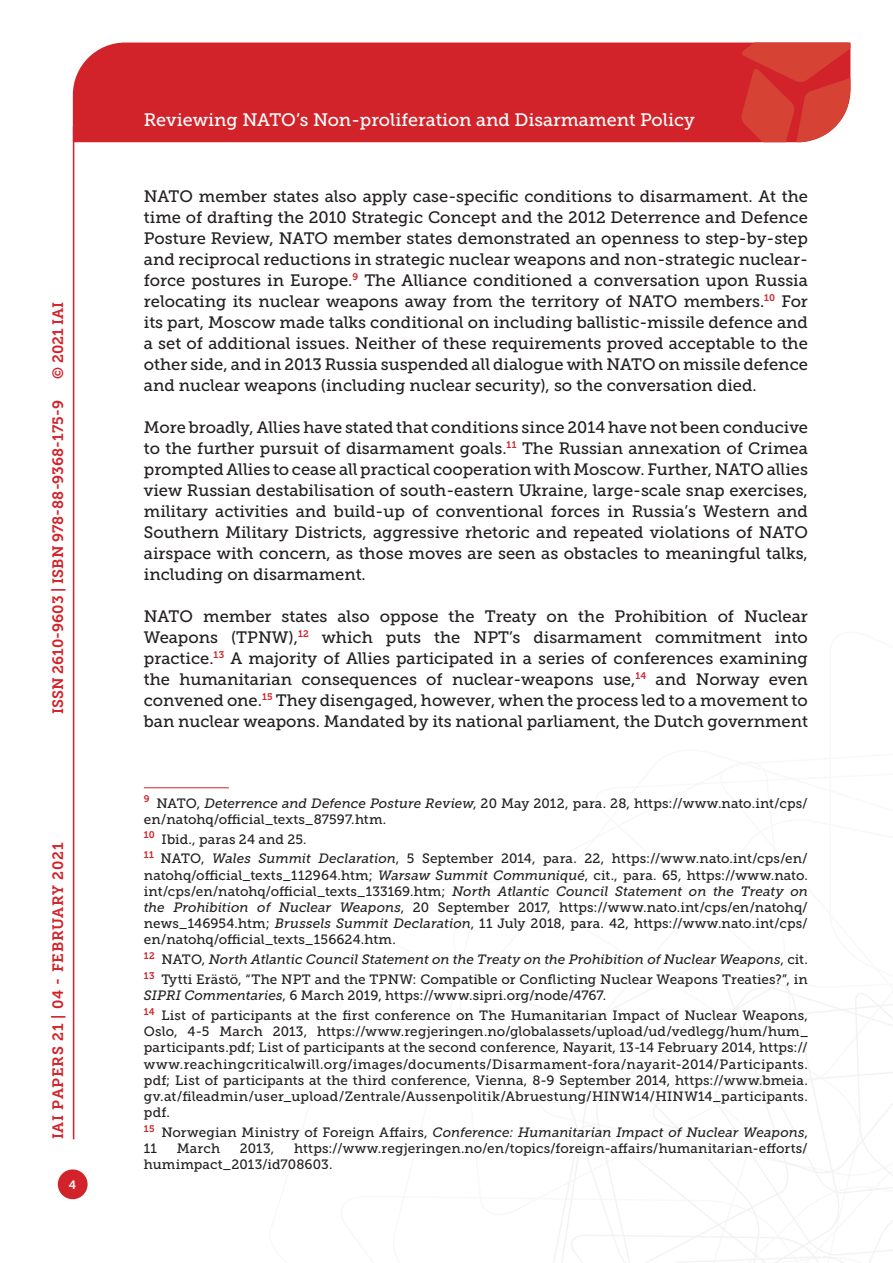
<style>
.page{position:relative;width:893px;height:1263px;background:#fff}
.page>*{position:absolute;margin:0;border:0;box-sizing:border-box;transform-origin:0 0}
.t1{font:18px "Museo Slab 500";color:#fff}
.Testo{font:16.5px/21px "Museo Slab 500";color:#231f20;text-align:justify}
.t2{font:15px "Museo Slab 700";color:#d2232a}
.t3{font:15px "Museo Slab 700";letter-spacing:.05em;color:#d2232a}
.Nota{font:13.5px/16.2px "Museo Slab 500";letter-spacing:.01em;color:#231f20}
.Nota-2{font:italic 13.5px/16.2px "Museo Slab 500";letter-spacing:-.005em;color:#231f20}
.t4{font:12px "Museo Slab 700";color:#fff}
.s1{font-style:italic}
.s2{font-style:normal}
</style>
<div class="page">
<svg style="left:553px;top:960px;width:340px;height:303px"></svg>
<div style="left:73px;top:43px;width:668px;height:99px;background:#d2232a"></div>
<svg style="left:741px;top:43px;width:109px;height:99px"></svg>
<div style="left:58px;top:1169px;width:30px;height:30px;background:#d2232a;border-radius:50%"></div>
<hr style="left:73px;top:126px;width:1px;height:1013px;background:#d2232a">
<hr style="left:144px;top:787px;width:85px;height:1px;background:#d2232a">
<p class="t2" style="left:50px;top:379px;width:79px;rotate:-90deg">© 2021 IAI</p>
<p class="t2" style="left:49px;top:714px;width:315px;rotate:-90deg">ISSN 2610-9603 | ISBN 978-88-9368-175-9</p>
<p class="t3" style="left:50px;top:1139px;width:298px;rotate:-90deg">IAI PAPERS 21 | 04 - FEBRUARY 2021</p>
<p class="t4" style="left:69px;top:1178px;width:9px">4</p>
<p class="t1" style="left:144px;top:110px;width:552px">Reviewing NATO’s Non-proliferation and Disarmament Policy</p>
<p class="Testo" style="left:144px;top:186px;width:666px">NATO member states also apply case-specific conditions to disarmament. At the time of drafting the 2010 Strategic Concept and the 2012 Deterrence and Defence Posture Review, NATO member states demonstrated an openness to step-by-step and reciprocal reductions in strategic nuclear weapons and non-strategic nuclear&shy;force postures in Europe.<sup>9</sup> The Alliance conditioned a conversation upon Russia relocating its nuclear weapons away from the territory of NATO members.<sup>10</sup> For its part, Moscow made talks conditional on including ballistic-missile defence and a set of additional issues. Neither of these requirements proved acceptable to the other side, and in 2013 Russia suspended all dialogue with NATO on missile defence and nuclear weapons (including nuclear security), so the conversation died.</p>
<p class="Testo" style="left:144px;top:417px;width:666px">More broadly, Allies have stated that conditions since 2014 have not been conducive to the further pursuit of disarmament goals.<sup>11</sup> The Russian annexation of Crimea prompted Allies to cease all practical cooperation with Moscow. Further, NATO allies view Russian destabilisation of south-eastern Ukraine, large-scale snap exercises, military activities and build-up of conventional forces in Russia’s Western and Southern Military Districts, aggressive rhetoric and repeated violations of NATO airspace with concern, as those moves are seen as obstacles to meaningful talks, including on disarmament.</p>
<p class="Testo" style="left:144px;top:606px;width:666px">NATO member states also oppose the Treaty on the Prohibition of Nuclear Weapons (TPNW),<sup>12</sup> which puts the NPT’s disarmament commitment into practice.<sup>13</sup> A majority of Allies participated in a series of conferences examining the humanitarian consequences of nuclear-weapons use,<sup>14</sup> and Norway even convened one.<sup>15</sup> They disengaged, however, when the process led to a movement to ban nuclear weapons. Mandated by its national parliament, the Dutch government</p>
<p class="Nota" style="left:144px;top:795px;width:666px"><sup>9</sup> NATO, <span class="s1">Deterrence and Defence Posture Review</span>, 20 May 2012, para. 28, https://www.nato.int/cps/ en/natohq/official_texts_87597.htm.</p>
<p class="Nota" style="left:144px;top:831px;width:164px"><sup>10</sup> Ibid., paras 24 and 25.</p>
<p class="Nota" style="left:144px;top:851px;width:666px;text-align:justify"><sup>11</sup> NATO, <span class="s1">Wales Summit Declaration</span>, 5 September 2014, para. 22, https://www.nato.int/cps/en/ natohq/official_texts_112964.htm; <span class="s1">Warsaw Summit Communiqué</span>, cit., para. 65, https://www.nato. int/cps/en/natohq/official_texts_133169.htm; <span class="s1">North Atlantic Council Statement on the Treaty on the Prohibition of Nuclear Weapons</span>, 20 September 2017, https://www.nato.int/cps/en/natohq/ news_146954.htm; <span class="s1">Brussels Summit Declaration</span>, 11 July 2018, para. 42, https://www.nato.int/cps/ en/natohq/official_texts_156624.htm.</p>
<p class="Nota-2" style="left:144px;top:951px;width:666px"><sup>12</sup> <span class="s2">NATO,</span> North Atlantic Council Statement on the Treaty on the Prohibition of Nuclear Weapons<span class="s2">, cit.</span></p>
<p class="Nota" style="left:144px;top:971px;width:666px"><sup>13</sup> Tytti Erästö, “The NPT and the TPNW: Compatible or Conflicting Nuclear Weapons Treaties?”, in<br><span class="s1">SIPRI Commentaries</span>, 6 March 2019, https://www.sipri.org/node/4767.</p>
<p class="Nota" style="left:144px;top:1007px;width:666px;text-align:justify"><sup>14</sup> List of participants at the first conference on The Humanitarian Impact of Nuclear Weapons, Oslo, 4-5 March 2013, https://www.regjeringen.no/globalassets/upload/ud/vedlegg/hum/hum_ participants.pdf; List of participants at the second conference, Nayarit, 13-14 February 2014, https:// www.reachingcriticalwill.org/images/documents/Disarmament-fora/nayarit-2014/Participants. pdf; List of participants at the third conference, Vienna, 8-9 September 2014, https://www.bmeia. gv.at/fileadmin/user_upload/Zentrale/Aussenpolitik/Abruestung/HINW14/HINW14_participants. pdf.</p>
<p class="Nota-2" style="left:144px;top:1124px;width:666px"><sup>15</sup> <span class="s2">Norwegian Ministry of Foreign Affairs,</span> Conference: Humanitarian Impact of Nuclear Weapons<span class="s2">,<br>11</span></p>
<p class="Nota" style="left:144px;top:1140px;width:665px;text-indent:150px">https://www.regjeringen.no/en/topics/foreign-affairs/humanitarian-efforts/ humimpact_2013/id708603.</p>
<p class="Nota" style="left:177px;top:1140px;width:45px">March</p>
<p class="Nota" style="left:240px;top:1140px;width:36px">2013,</p>
</div>
